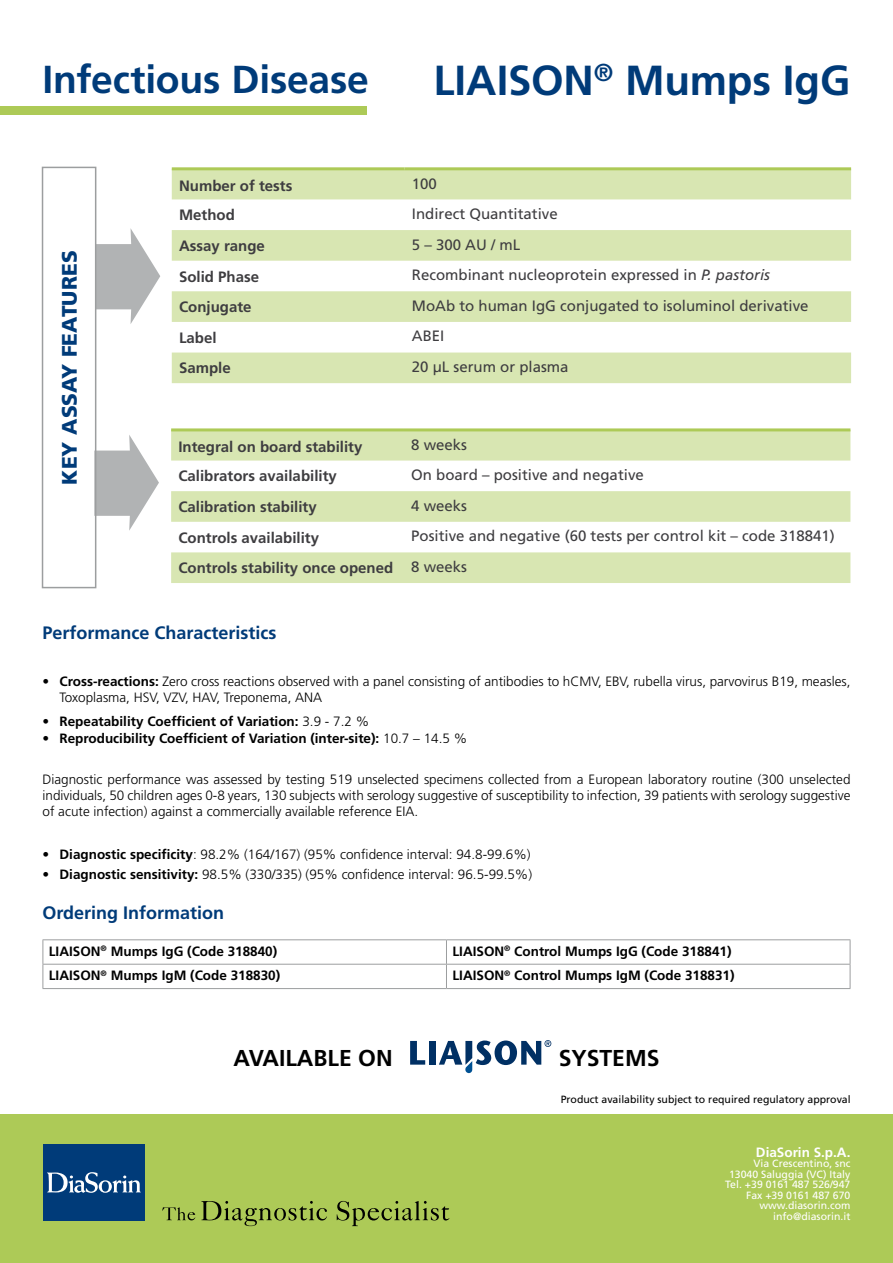
<style>
.page{position:relative;width:893px;height:1263px;background:#fff}
.page>*{position:absolute;margin:0;border:0;box-sizing:border-box;transform-origin:0 0}
.t1{font:700 42px "Frutiger LT Std";color:#003b79}
.t2{font:700 39px "Frutiger LT Std";letter-spacing:-.005em;color:#003b79}
.t3{font:700 22.95px "Frutiger LT Std";color:#000}
.t4{font:900 21px "Frutiger LT Std";color:#003b79}
.t5{font:700 18px "Frutiger LT Std";color:#003b79}
.t6{font:15px/32.1px "Frutiger LT Std";color:#3e3d40}
.t7{font:700 15px "Frutiger LT Std";color:#3e3d40}
.t8{font:300 13.5px/16.2px "Frutiger LT Std";color:#000}
.t9{font:700 13.5px "Frutiger LT Std";color:#000}
.t10{font:700 13.5px "Frutiger LT Std";color:#fff}
.t11{font:10.5px/10.5px "Frutiger LT Std";color:#fff;text-align:right}
.t12{font:10.5px "Frutiger LT Std";color:#000}
.s1{font-style:italic}
.s2{font-weight:700}
.s3{font-weight:300}
</style>
<div class="page">
<svg style="left:96px;top:228px;width:64px;height:96px"></svg>
<svg style="left:96px;top:435px;width:63px;height:96px"></svg>
<div style="left:0;top:106px;width:367px;height:9px;background:#adca57"></div>
<svg style="left:171px;top:431px;width:679px;height:152px;fill:#d8e6b2"></svg>
<hr style="left:171px;top:428px;width:233px;height:3px;background:#adca57">
<hr style="left:404px;top:428px;width:446px;height:3px;background:#adca57">
<div style="left:42px;top:167px;width:54px;height:421px;border:2px solid #9c9e9f"></div>
<svg style="left:172px;top:170px;width:679px;height:213px;fill:#d8e6b2"></svg>
<hr style="left:172px;top:167px;width:233px;height:3px;background:#adca57">
<hr style="left:405px;top:167px;width:446px;height:3px;background:#adca57">
<hr style="left:43px;top:939px;width:403px;height:1px;background:#9c9e9f">
<hr style="left:446px;top:939px;width:404px;height:1px;background:#9c9e9f">
<hr style="left:43px;top:964px;width:403px;height:1px;background:#9c9e9f">
<svg style="left:43px;top:940px;width:1px;height:48px"></svg>
<hr style="left:446px;top:964px;width:404px;height:1px;background:#9c9e9f">
<svg style="left:446px;top:940px;width:1px;height:48px"></svg>
<svg style="left:850px;top:940px;width:1px;height:48px"></svg>
<hr style="left:43px;top:988px;width:403px;height:1px;background:#9c9e9f">
<hr style="left:446px;top:988px;width:404px;height:1px;background:#9c9e9f">
<div style="left:0;top:1114px;width:893px;height:149px;background:#adca57"></div>
<div style="left:43px;top:1145px;width:101px;height:76px;background:#003b79"></div>
<svg style="left:47px;top:1172px;width:94px;height:21px"></svg>
<svg style="left:162px;top:1207px;width:33px;height:13px"></svg>
<svg style="left:201px;top:1201px;width:126px;height:25px"></svg>
<svg style="left:337px;top:1201px;width:113px;height:25px"></svg>
<svg style="left:410px;top:1041px;width:15px;height:24px"></svg>
<div style="left:429px;top:1041px;width:7px;height:24px;background:#003064"></div>
<svg style="left:439px;top:1040px;width:112px;height:33px"></svg>
<h2 class="t2" style="left:43px;top:57px;width:328px">Infectious Disease</h2>
<h1 class="t1" style="left:433px;top:56px;width:419px">LIAISON<sup>®</sup> Mumps IgG</h1>
<h3 class="t4" style="left:57px;top:485px;width:236px;rotate:-90deg">Key assay features</h3>
<p class="t7" style="left:179px;top:176px;width:115px">Number of tests</p>
<p class="t6" style="left:412px;top:168px;width:27px">100</p>
<p class="t7" style="left:179px;top:206px;width:57px">Method</p>
<p class="t6" style="left:412px;top:198px;width:147px">Indirect Quantitative</p>
<p class="t7" style="left:179px;top:237px;width:87px">Assay range</p>
<p class="t6" style="left:412px;top:228px;width:110px">5 – 300 AU / mL</p>
<p class="t7" style="left:179px;top:268px;width:82px">Solid Phase</p>
<p class="t6" style="left:412px;top:259px;width:360px">Recombinant nucleoprotein expressed in <span class="s1">P. pastoris</span></p>
<p class="t7" style="left:179px;top:298px;width:74px">Conjugate</p>
<p class="t6" style="left:412px;top:290px;width:398px">MoAb to human IgG conjugated to isoluminol derivative</p>
<p class="t7" style="left:179px;top:329px;width:39px">Label</p>
<p class="t6" style="left:412px;top:320px;width:34px">ABEI</p>
<p class="t7" style="left:179px;top:359px;width:53px">Sample</p>
<p class="t6" style="left:412px;top:351px;width:158px">20 µL serum or plasma</p>
<p class="t7" style="left:178px;top:438px;width:185px">Integral on board stability</p>
<p class="t6" style="left:411px;top:429px;width:57px">8 weeks</p>
<p class="t7" style="left:178px;top:467px;width:160px">Calibrators availability</p>
<p class="t6" style="left:411px;top:459px;width:234px">On board – positive and negative</p>
<p class="t7" style="left:178px;top:498px;width:140px">Calibration stability</p>
<p class="t6" style="left:411px;top:489px;width:57px">4 weeks</p>
<p class="t7" style="left:178px;top:529px;width:142px">Controls availability</p>
<p class="t6" style="left:178px;top:520px;width:658px;text-indent:233px">Positive and negative (60 tests per control kit – code 318841)<br><span class="s2">Controls stability once opened</span> 8 weeks</p>
<h3 class="t5" style="left:43px;top:622px;width:236px">Performance Characteristics</h3>
<p class="t8" style="left:60px;top:673px;width:792px;text-indent:-17px">• <span class="s2">Cross-reactions:</span> Zero cross reactions observed with a panel consisting of antibodies to hCMV, EBV, rubella virus, parvovirus B19, measles,<br>Toxoplasma, HSV, VZV, HAV, Treponema, ANA</p>
<p class="t9" style="left:43px;top:714px;width:328px"><span class="s3">•</span> Repeatability Coefficient of Variation: <span class="s3">3.9 - 7.2 %</span></p>
<p class="t9" style="left:43px;top:730px;width:426px"><span class="s3">•</span> Reproducibility Coefficient of Variation (inter-site): <span class="s3">10.7 – 14.5 %</span></p>
<p class="t8" style="left:43px;top:771px;width:809px;text-align:justify">Diagnostic performance was assessed by testing 519 unselected specimens collected from a European laboratory routine (300 unselected individuals, 50 children ages 0-8 years, 130 subjects with serology suggestive of susceptibility to infection, 39 patients with serology suggestive of acute infection) against a commercially available reference EIA.</p>
<p class="t8" style="left:43px;top:846px;width:490px">• <span class="s2">Diagnostic specificity</span>: 98.2% (164/167) (95% confidence interval: 94.8-99.6%)</p>
<p class="t8" style="left:43px;top:867px;width:491px">• <span class="s2">Diagnostic sensitivity:</span> 98.5% (330/335) (95% confidence interval: 96.5-99.5%)</p>
<h3 class="t5" style="left:43px;top:902px;width:183px">Ordering Information</h3>
<p class="t9" style="left:49px;top:943px;width:230px">LIAISON<sup>®</sup> Mumps IgG (Code 318840)</p>
<p class="t9" style="left:452px;top:943px;width:281px">LIAISON<sup>®</sup> Control Mumps IgG (Code 318841)</p>
<p class="t9" style="left:49px;top:968px;width:233px">LIAISON<sup>®</sup> Mumps IgM (Code 318830)</p>
<p class="t9" style="left:452px;top:968px;width:284px">LIAISON<sup>®</sup> Control Mumps IgM (Code 318831)</p>
<h3 class="t3" style="left:233px;top:1045px;width:161px">AVAILABLE ON</h3>
<h3 class="t3" style="left:559px;top:1045px;width:102px">SYSTEMS</h3>
<p class="t12" style="left:561px;top:1093px;width:291px">Product availability subject to required regulatory approval</p>
<p class="t10" style="left:756px;top:1144px;width:96px">DiaSorin S.p.A.</p>
<p class="t11" style="left:725px;top:1158px;width:127px">Via Crescentino, snc<br>13040 Saluggia (VC) Italy<br>Tel. +39 0161 487 526/947<br>Fax +39 0161 487 670 www.diasorin.com info@diasorin.it</p>
</div>
